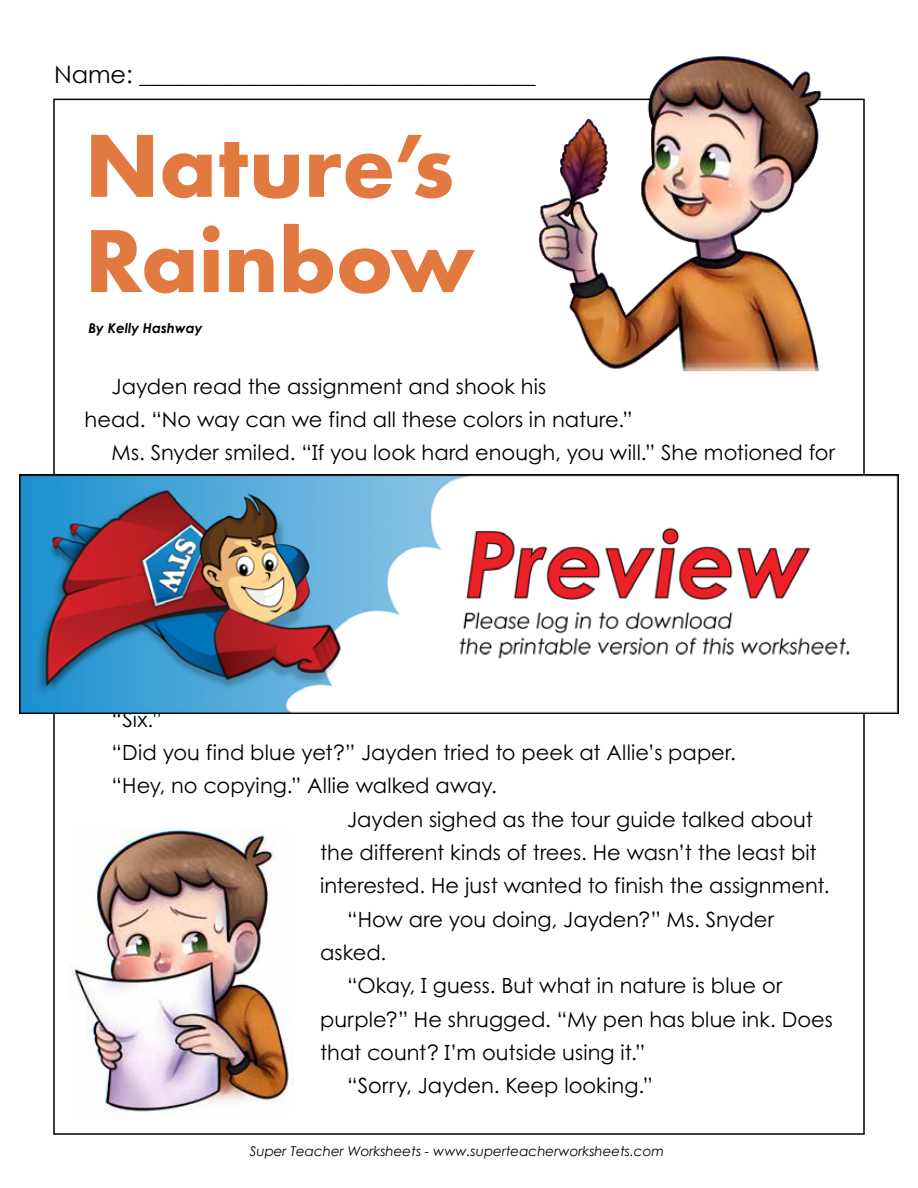
<style>
.page{position:relative;width:918px;height:1188px;background:#fff}
.page>*{position:absolute;margin:0;border:0;box-sizing:border-box;transform-origin:0 0}
.t1{font:700 93px/95.2px "Aharoni";color:#e27940}
.t2{font:24px "Century Gothic 2";color:#000}
.t3{font:21px "Century STW4";color:#000}
.t4{font:italic 13.5px "Century Gothic 2";color:#000}
.t5{font:italic 700 13.5px "Century STW3";color:#000}
</style>
<div class="page">
<img style="left:535px;top:56px;width:293px;height:315px">
<img style="left:69px;top:828px;width:224px;height:285px">
<img style="left:20px;top:474px;width:878px;height:240px">
<p class="t2" style="left:54px;top:57px;width:483px">Name: _________________________________</p>
<h1 class="t1" style="left:85px;top:127px;width:392px">Nature’s<br>Rainbow</h1>
<p class="t5" style="left:88px;top:317px;width:116px">By Kelly Hashway</p>
<p class="t3" style="left:112px;top:371px;width:436px">Jayden read the assignment and shook his</p>
<p class="t3" style="left:85px;top:405px;width:550px">head. “No way can we find all these colors in nature.”</p>
<p class="t3" style="left:112px;top:438px;width:725px">Ms. Snyder smiled. “If you look hard enough, you will.” She motioned for</p>
<p class="t3" style="left:112px;top:705px;width:52px">“Six.”</p>
<p class="t3" style="left:112px;top:738px;width:626px">“Did you find blue yet?” Jayden tried to peek at Allie’s paper.</p>
<p class="t3" style="left:112px;top:771px;width:387px">“Hey, no copying.” Allie walked away.</p>
<p class="t3" style="left:347px;top:804px;width:467px">Jayden sighed as the tour guide talked about</p>
<p class="t3" style="left:320px;top:838px;width:498px">the different kinds of trees. He wasn’t the least bit</p>
<p class="t3" style="left:320px;top:871px;width:511px">interested. He just wanted to finish the assignment.</p>
<p class="t3" style="left:347px;top:904px;width:428px">“How are you doing, Jayden?” Ms. Snyder</p>
<p class="t3" style="left:320px;top:938px;width:68px">asked.</p>
<p class="t3" style="left:347px;top:971px;width:437px">“Okay, I guess. But what in nature is blue or</p>
<p class="t3" style="left:320px;top:1004px;width:514px">purple?” He shrugged. “My pen has blue ink. Does</p>
<p class="t3" style="left:320px;top:1038px;width:327px">that count? I’m outside using it.”</p>
<p class="t3" style="left:347px;top:1071px;width:307px">“Sorry, Jayden. Keep looking.”</p>
<p class="t4" style="left:250px;top:1142px;width:416px">Super Teacher Worksheets - www.superteacherworksheets.com</p>
</div>
